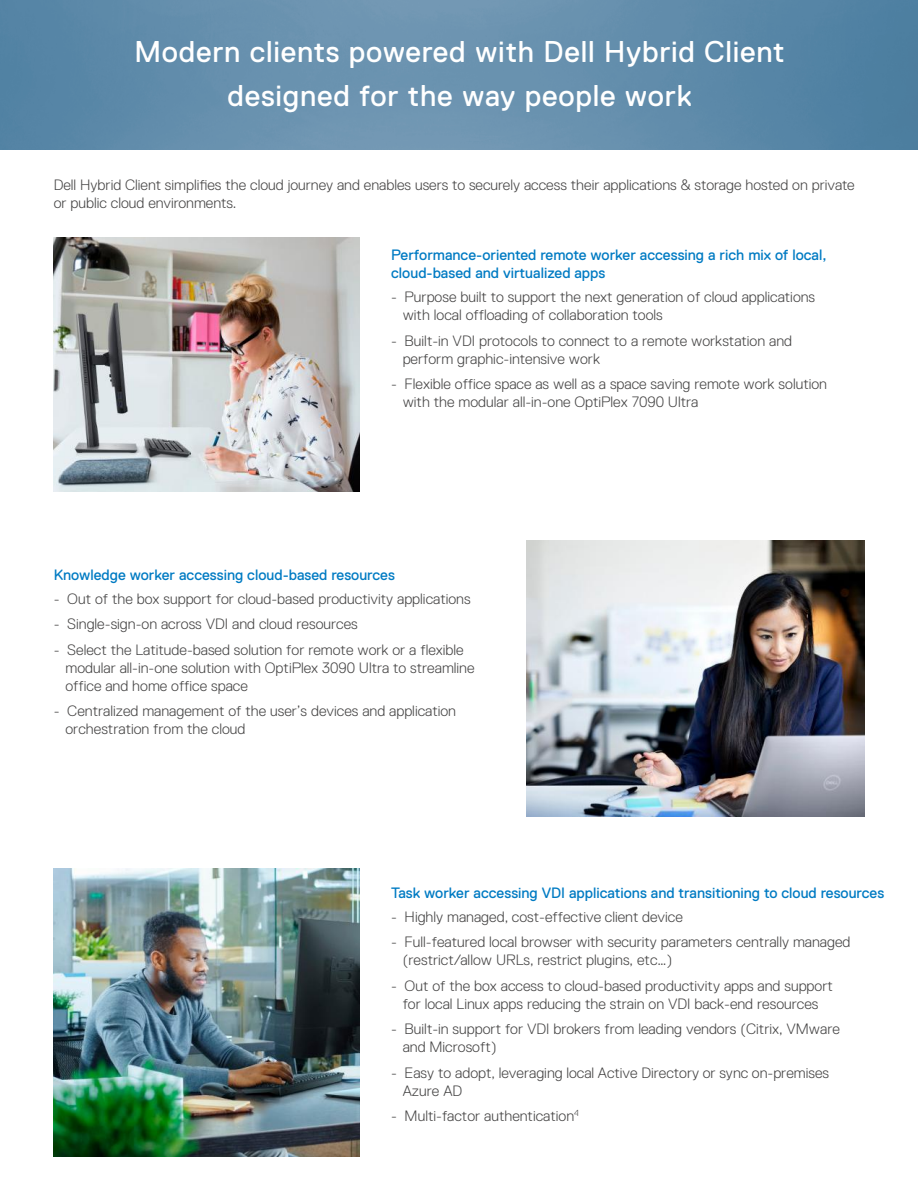
<style>
.page{position:relative;width:918px;height:1188px;background:#fff}
.page>*{position:absolute;margin:0;border:0;box-sizing:border-box;transform-origin:0 0}
.t1{font:30px/43.5px "Dell Replica";letter-spacing:.025em;color:#fff;text-align:center}
.t2{font:300 15px/18px "Dell Replica";color:#454444}
.t3{font:15px/18px "Dell Replica";color:#007bc3}
</style>
<div class="page">
<img style="left:0;top:0;width:918px;height:150px">
<img style="left:54px;top:868px;width:306px;height:289px">
<img style="left:526px;top:540px;width:339px;height:276px">
<img style="left:54px;top:237px;width:306px;height:254px">
<h1 class="t1" style="left:134px;top:30px;width:652px">Modern clients powered with Dell Hybrid Client designed for the way people work</h1>
<p class="t2" style="left:54px;top:176px;width:802px">Dell Hybrid Client simplifies the cloud journey and enables users to securely access their applications &amp; storage hosted on private or public cloud environments.</p>
<p class="t3" style="left:391px;top:246px;width:437px">Performance-oriented remote worker accessing a rich mix of local, cloud-based and virtualized apps</p>
<p class="t2" style="left:403px;top:288px;width:414px;text-indent:-12px">- Purpose built to support the next generation of cloud applications with local offloading of collaboration tools</p>
<p class="t2" style="left:403px;top:331px;width:391px;text-indent:-12px">- Built-in VDI protocols to connect to a remote workstation and perform graphic-intensive work</p>
<p class="t2" style="left:403px;top:375px;width:426px;text-indent:-12px">- Flexible office space as well as a space saving remote work solution with the modular all-in-one OptiPlex 7090 Ultra</p>
<p class="t3" style="left:54px;top:565px;width:343px">Knowledge worker accessing cloud-based resources</p>
<p class="t2" style="left:54px;top:589px;width:418px">- Out of the box support for cloud-based productivity applications</p>
<p class="t2" style="left:54px;top:615px;width:306px">- Single-sign-on across VDI and cloud resources</p>
<p class="t2" style="left:66px;top:640px;width:411px;text-indent:-12px">- Select the Latitude-based solution for remote work or a flexible modular all-in-one solution with OptiPlex 3090 Ultra to streamline office and home office space</p>
<p class="t2" style="left:66px;top:702px;width:392px;text-indent:-12px">- Centralized management of the user’s devices and application orchestration from the cloud</p>
<p class="t3" style="left:391px;top:884px;width:495px">Task worker accessing VDI applications and transitioning to cloud resources</p>
<p class="t2" style="left:391px;top:908px;width:293px">- Highly managed, cost-effective client device</p>
<p class="t2" style="left:403px;top:933px;width:449px;text-indent:-12px">- Full-featured local browser with security parameters centrally managed (restrict/allow URLs, restrict plugins, etc…)</p>
<p class="t2" style="left:391px;top:977px;width:443px;text-align:center">- Out of the box access to cloud-based productivity apps and support for local Linux apps reducing the strain on VDI back-end resources</p>
<p class="t2" style="left:403px;top:1020px;width:439px;text-indent:-12px">- Built-in support for VDI brokers from leading vendors (Citrix, VMware and Microsoft)</p>
<p class="t2" style="left:403px;top:1064px;width:428px;text-indent:-12px">- Easy to adopt, leveraging local Active Directory or sync on-premises<br>Azure AD</p>
<p class="t2" style="left:391px;top:1107px;width:189px">- Multi-factor authentication<sup>4</sup></p>
</div>
